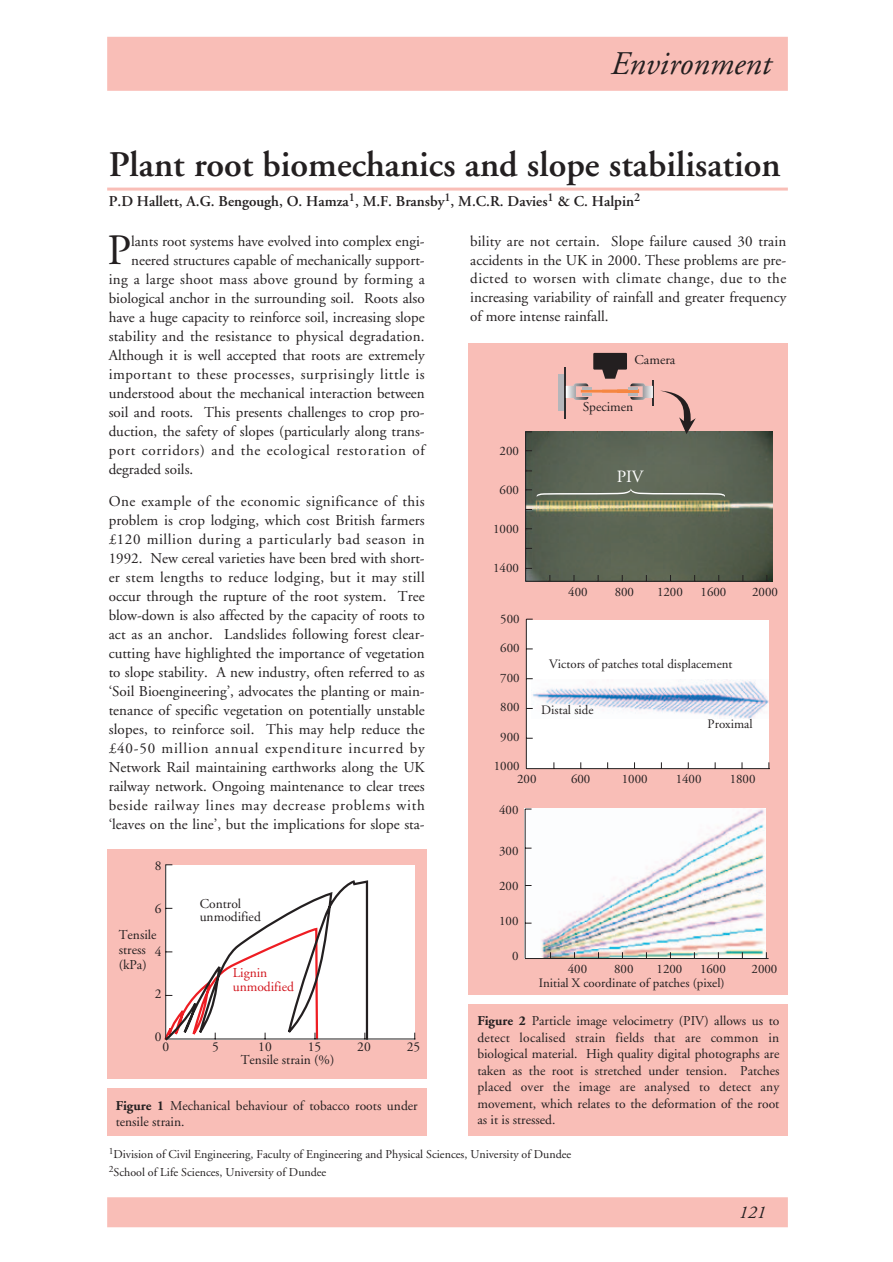
<style>
.page{position:relative;width:893px;height:1262px;background:#fff}
.page>*{position:absolute;margin:0;border:0;box-sizing:border-box;transform-origin:0 0}
.t1{font:43.2px "Adobe Garamond";color:#231f20}
.t2{font:600 36px "Adobe Garamond";color:#231f20}
.t3{font:italic 33px "Adobe Garamond";color:#231f20}
.t4{font:italic 18px "Adobe Garamond";color:#231f20}
.t5{font:17.1px "Adobe Garamond";color:#fff}
.t6{font:15px/19px "Adobe Garamond";color:#231f20;text-align:justify}
.t7{font:600 15px "Adobe Garamond";color:#231f20}
.t8{font:15px "Adobe Garamond";letter-spacing:.035em;color:#231f20}
.t9{font:15px "Adobe Garamond";letter-spacing:.05em;color:#231f20}
.t10{font:15px "Adobe Garamond";letter-spacing:.02em;color:#231f20}
.t11{font:13.5px/16.5px "Adobe Garamond";color:#231f20}
.t12{font:13.5px/13.5px "Adobe Garamond";color:#d2161e}
.t13{font:12.9px/12.9px "Adobe Garamond";color:#231f20}
.t14{font:12px/17.7px "Adobe Garamond";color:#231f20}
.s1{font-weight:700}
</style>
<div class="page">
<div style="left:107px;top:37px;width:680px;height:54px;background:#f9beb7"></div>
<div style="left:107px;top:1197px;width:680px;height:30px;background:#f9beb7"></div>
<div style="left:107px;top:848px;width:319px;height:230px;background:#f9beb7"></div>
<div style="left:107px;top:1088px;width:319px;height:47px;background:#f9beb7"></div>
<svg style="left:141px;top:864px;width:275px;height:215px"></svg>
<div style="left:469px;top:343px;width:318px;height:651px;background:#f9beb7"></div>
<div style="left:526px;top:619px;width:243px;height:149px;background:#fff"></div>
<div style="left:469px;top:1004px;width:318px;height:131px;background:#f9beb7"></div>
<img style="left:531px;top:680px;width:237px;height:39px">
<hr style="left:526px;top:619px;width:1px;height:149px;background:#231f20">
<hr style="left:526px;top:768px;width:243px;height:1px;background:#231f20">
<img style="left:524px;top:808px;width:241px;height:150px">
<hr style="left:524px;top:809px;width:1px;height:149px;background:#231f20">
<hr style="left:525px;top:958px;width:243px;height:1px;background:#231f20">
<img style="left:526px;top:431px;width:246px;height:150px">
<hr style="left:525px;top:432px;width:1px;height:149px;background:#231f20">
<hr style="left:525px;top:581px;width:244px;height:1px;background:#231f20">
<svg style="left:526px;top:488px;width:199px;height:9px;background:#757d6f"></svg>
<div style="left:558px;top:374px;width:7px;height:37px;background:#b5b6ba"></div>
<hr style="left:565px;top:367px;width:1px;height:51px;background:#2f2d2e">
<hr style="left:652px;top:379px;width:2px;height:26px;background:#2f2d2e">
<svg style="left:566px;top:353px;width:86px;height:47px"></svg>
<svg style="left:660px;top:391px;width:35px;height:43px"></svg>
<hr style="left:107px;top:188px;width:680px;height:2px;background:#f9beb7">
<h3 class="t3" style="left:609px;top:50px;width:162px">Environment</h3>
<h2 class="t2" style="left:109px;top:150px;width:673px">Plant root biomechanics and slope stabilisation</h2>
<p class="t7" style="left:109px;top:195px;width:533px">P.D Hallett, A.G. Bengough, O. Hamza<sup>1</sup>, M.F. Bransby<sup>1</sup>, M.C.R. Davies<sup>1</sup> &amp; C. Halpin<sup>2</sup></p>
<h1 class="t1" style="left:108px;top:233px;width:25px">P</h1>
<p class="t6" style="left:131px;top:233px;width:295px">lants root systems have evolved into complex engi-</p>
<p class="t6" style="left:131px;top:252px;width:295px">neered structures capable of mechanically support-</p>
<p class="t10" style="left:109px;top:273px;width:317px">ing a large shoot mass above ground by forming a</p>
<p class="t6" style="left:109px;top:290px;width:317px">biological anchor in the surrounding soil. Roots also</p>
<p class="t6" style="left:109px;top:309px;width:317px">have a huge capacity to reinforce soil, increasing slope</p>
<p class="t6" style="left:109px;top:328px;width:317px">stability and the resistance to physical degradation.</p>
<p class="t6" style="left:109px;top:347px;width:317px">Although it is well accepted that roots are extremely</p>
<p class="t8" style="left:109px;top:368px;width:317px">important to these processes, surprisingly little is</p>
<p class="t6" style="left:109px;top:385px;width:317px">understood about the mechanical interaction between</p>
<p class="t6" style="left:109px;top:404px;width:317px">soil and roots. This presents challenges to crop pro-</p>
<p class="t6" style="left:109px;top:423px;width:317px">duction, the safety of slopes (particularly along trans-</p>
<p class="t9" style="left:109px;top:444px;width:317px">port corridors) and the ecological restoration of</p>
<p class="t6" style="left:109px;top:461px;width:86px">degraded soils.</p>
<p class="t6" style="left:109px;top:493px;width:317px">One example of the economic significance of this problem is crop lodging, which cost British farmers £120 million during a particularly bad season in 1992. New cereal varieties have been bred with short&shy;er stem lengths to reduce lodging, but it may still occur through the rupture of the root system. Tree blow-down is also affected by the capacity of roots to act as an anchor. Landslides following forest clear&shy;cutting have highlighted the importance of vegetation to slope stability. A new industry, often referred to as ‘Soil Bioengineering’, advocates the planting or main&shy;tenance of specific vegetation on potentially unstable slopes, to reinforce soil. This may help reduce the £40-50 million annual expenditure incurred by Network Rail maintaining earthworks along the UK railway network. Ongoing maintenance to clear trees beside railway lines may decrease problems with ‘leaves on the line’, but the implications for slope sta-</p>
<p class="t11" style="left:155px;top:859px;width:8px">8</p>
<p class="t11" style="left:155px;top:901px;width:8px">6</p>
<p class="t11" style="left:155px;top:944px;width:8px">4</p>
<p class="t11" style="left:155px;top:987px;width:8px">2</p>
<p class="t11" style="left:155px;top:1030px;width:8px">0</p>
<p class="t11" style="left:200px;top:898px;width:63px;line-height:13.5px">Control unmodified</p>
<p class="t11" style="left:119px;top:928px;width:39px;line-height:15px">Tensile stress (kPa)</p>
<p class="t12" style="left:233px;top:967px;width:63px">Lignin unmodified</p>
<p class="t11" style="left:162px;top:1039px;width:8px">0</p>
<p class="t11" style="left:212px;top:1039px;width:8px">5</p>
<p class="t11" style="left:258px;top:1039px;width:15px">10</p>
<p class="t11" style="left:308px;top:1039px;width:15px">15</p>
<p class="t11" style="left:357px;top:1039px;width:15px">20</p>
<p class="t11" style="left:407px;top:1039px;width:15px">25</p>
<p class="t11" style="left:241px;top:1053px;width:95px">Tensile strain (%)</p>
<p class="t11" style="left:116px;top:1098px;width:303px"><span class="s1">Figure 1</span> Mechanical behaviour of tobacco roots under tensile strain.</p>
<p class="t6" style="left:470px;top:233px;width:317px">bility are not certain. Slope failure caused 30 train accidents in the UK in 2000. These problems are pre&shy;dicted to worsen with climate change, due to the increasing variability of rainfall and greater frequency of more intense rainfall.</p>
<p class="t11" style="left:634px;top:353px;width:42px">Camera</p>
<p class="t13" style="left:499px;top:445px;width:21px">200</p>
<p class="t13" style="left:499px;top:484px;width:21px">600</p>
<p class="t13" style="left:493px;top:523px;width:27px">1000</p>
<p class="t13" style="left:493px;top:562px;width:27px">1400</p>
<p class="t11" style="left:583px;top:399px;width:52px">Specimen</p>
<p class="t5" style="left:616px;top:469px;width:28px">PIV</p>
<p class="t13" style="left:568px;top:586px;width:21px">400</p>
<p class="t13" style="left:614px;top:586px;width:21px">800</p>
<p class="t13" style="left:657px;top:586px;width:27px">1200</p>
<p class="t13" style="left:700px;top:586px;width:27px">1600</p>
<p class="t13" style="left:752px;top:586px;width:27px">2000</p>
<p class="t13" style="left:500px;top:613px;width:21px">500</p>
<p class="t13" style="left:500px;top:642px;width:21px">600</p>
<p class="t13" style="left:500px;top:672px;width:21px">700</p>
<p class="t13" style="left:500px;top:702px;width:21px">800</p>
<p class="t13" style="left:500px;top:731px;width:21px">900</p>
<p class="t13" style="left:517px;top:761px;width:21px;text-indent:-23px">1000<br>200</p>
<p class="t13" style="left:549px;top:659px;width:185px">Victors of patches total displacement</p>
<p class="t13" style="left:541px;top:704px;width:54px">Distal side</p>
<p class="t13" style="left:707px;top:719px;width:47px">Proximal</p>
<p class="t13" style="left:571px;top:774px;width:21px">600</p>
<p class="t13" style="left:621px;top:774px;width:27px">1000</p>
<p class="t13" style="left:675px;top:774px;width:27px">1400</p>
<p class="t13" style="left:729px;top:774px;width:27px">1800</p>
<p class="t13" style="left:499px;top:804px;width:21px">400</p>
<p class="t13" style="left:499px;top:845px;width:21px">300</p>
<p class="t13" style="left:499px;top:880px;width:21px">200</p>
<p class="t13" style="left:499px;top:916px;width:21px">100</p>
<p class="t13" style="left:512px;top:951px;width:8px">0</p>
<p class="t13" style="left:567px;top:964px;width:21px">400</p>
<p class="t13" style="left:656px;top:964px;width:27px">1200</p>
<p class="t13" style="left:700px;top:964px;width:27px">1600</p>
<p class="t13" style="left:751px;top:964px;width:27px">2000</p>
<p class="t13" style="left:538px;top:963px;width:187px;line-height:13.6px;text-indent:75px">800<br>Initial X coordinate of patches (pixel)</p>
<p class="t11" style="left:477px;top:1014px;width:303px;text-align:justify"><span class="s1">Figure 2</span> Particle image velocimetry (PIV) allows us to detect localised strain fields that are common in biological material. High quality digital photographs are taken as the root is stretched under tension. Patches placed over the image are analysed to detect any movement, which relates to the deformation of the root as it is stressed.</p>
<p class="t14" style="left:109px;top:1146px;width:464px"><sup>1</sup>Division of Civil Engineering, Faculty of Engineering and Physical Sciences, University of Dundee<br><sup>2</sup>School of Life Sciences, University of Dundee</p>
<p class="t4" style="left:738px;top:1205px;width:29px">121</p>
</div>
